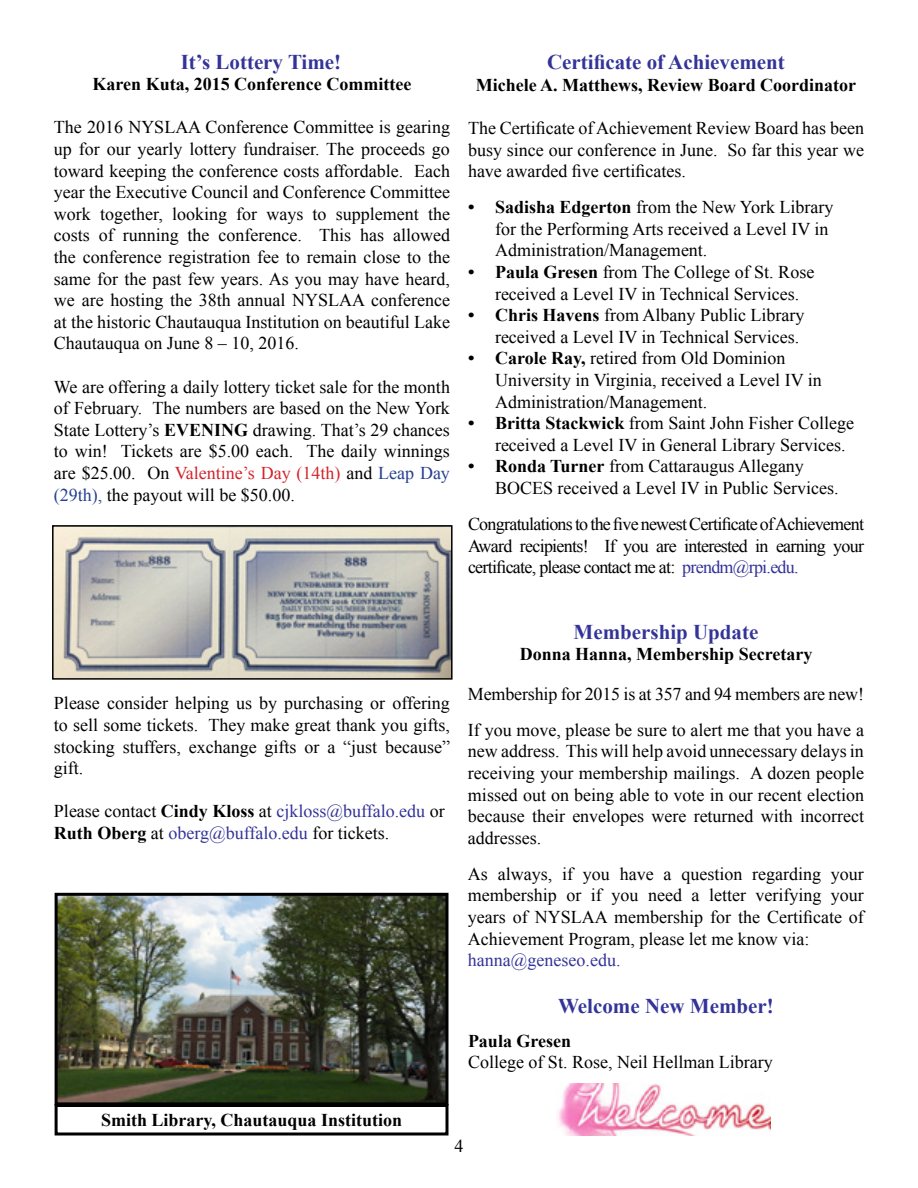
<style>
.page{position:relative;width:918px;height:1188px;background:#fff}
.page>*{position:absolute;margin:0;border:0;box-sizing:border-box;transform-origin:0 0}
.t1{font:700 21px "Times New Roman";color:#339}
.t2{font:18px/21.6px "Times New Roman";color:#000;text-align:justify}
.t3{font:700 18px "Times New Roman";color:#000}
.t4{font:18px/21.6px "Times New Roman";color:#339}
.s1{font-weight:700}
.s2{color:#d2232a}
.s3{color:#25408f}
.s4{color:#339}
.s5{color:#000}
.s6{font-weight:700;color:#000}
</style>
<div class="page">
<img style="left:557px;top:1083px;width:213px;height:53px">
<img style="left:55px;top:528px;width:395px;height:149px">
<div style="left:52px;top:525px;width:401px;height:155px;border:2px solid #000"></div>
<img style="left:59px;top:897px;width:385px;height:204px">
<div style="left:55px;top:893px;width:393px;height:212px;border:3px solid #000"></div>
<div style="left:55px;top:1104px;width:393px;height:32px;border:3px solid #000"></div>
<p class="t1" style="left:181px;top:47px;width:162px">It’s Lottery Time!</p>
<p class="t3" style="left:93px;top:72px;width:320px">Karen Kuta, 2015 Conference Committee</p>
<p class="t2" style="left:54px;top:116px;width:398px">The 2016 NYSLAA Conference Committee is gearing up for our yearly lottery fundraiser. The proceeds go toward keeping the conference costs affordable. Each year the Executive Council and Conference Committee work together, looking for ways to supplement the costs of running the conference. This has allowed the conference registration fee to remain close to the same for the past few years. As you may have heard, we are hosting the 38th annual NYSLAA conference at the historic Chautauqua Institution on beautiful Lake Chautauqua on June 8 – 10, 2016.</p>
<p class="t2" style="left:54px;top:375px;width:398px">We are offering a daily lottery ticket sale for the month of February. The numbers are based on the New York State Lottery’s <span class="s1">EVENING</span> drawing. That’s 29 chances to win! Tickets are $5.00 each. The daily winnings are $25.00. On <span class="s2">Valentine’s Day (14th)</span> and <span class="s3">Leap Day (29th),</span> the payout will be $50.00.</p>
<p class="t1" style="left:547px;top:48px;width:239px">Certificate of Achievement</p>
<p class="t3" style="left:476px;top:72px;width:382px">Michele A. Matthews, Review Board Coordinator</p>
<p class="t2" style="left:468px;top:117px;width:398px">The Certificate of Achievement Review Board has been busy since our conference in June. So far this year we have awarded five certificates.</p>
<p class="t2" style="left:495px;top:196px;width:340px;text-align:left;text-indent:-27px"><span class="s1">• Sadisha Edgerton</span> from the New York Library for the Performing Arts received a Level IV in<br>Administration/Management.</p>
<p class="t2" style="left:495px;top:261px;width:321px;text-indent:-27px"><span class="s1">• Paula Gresen</span> from The College of St. Rose received a Level IV in Technical Services.</p>
<p class="t2" style="left:468px;top:304px;width:338px;text-align:right"><span class="s1">• Chris Havens</span> from Albany Public Library received a Level IV in Technical Services.</p>
<p class="t2" style="left:495px;top:347px;width:328px;text-align:left;text-indent:-27px"><span class="s1">• Carole Ray,</span> retired from Old Dominion<br>University in Virginia, received a Level IV in<br>Administration/Management.</p>
<p class="t2" style="left:495px;top:412px;width:360px;text-indent:-27px"><span class="s1">• Britta Stackwick</span> from Saint John Fisher College received a Level IV in General Library Services.</p>
<p class="t2" style="left:495px;top:455px;width:345px;text-indent:-27px"><span class="s1">• Ronda Turner</span> from Cattaraugus Allegany<br>BOCES received a Level IV in Public Services.</p>
<p class="t2" style="left:468px;top:513px;width:398px">Congratulations to the five newest Certificate of Achievement Award recipients! If you are interested in earning your certificate, please contact me at: <span class="s4">prendm@rpi.edu.</span></p>
<p class="t2" style="left:54px;top:692px;width:398px">Please consider helping us by purchasing or offering to sell some tickets. They make great thank you gifts, stocking stuffers, exchange gifts or a “just because” gift.</p>
<p class="t4" style="left:54px;top:800px;width:392px"><span class="s5">Please contact</span> <span class="s6">Cindy Kloss</span> <span class="s5">at</span> cjkloss@buffalo.edu <span class="s5">or<br></span><span class="s6">Ruth Oberg</span> <span class="s5">at</span> oberg@buffalo.edu <span class="s5">for tickets.</span></p>
<p class="t3" style="left:101px;top:1107px;width:303px">Smith Library, Chautauqua Institution</p>
<p class="t1" style="left:574px;top:617px;width:186px">Membership Update</p>
<p class="t3" style="left:520px;top:642px;width:294px">Donna Hanna, Membership Secretary</p>
<p class="t2" style="left:468px;top:675px;width:398px;line-height:36px">Membership for 2015 is at 357 and 94 members are new!<br>If you move, please be sure to alert me that you have a</p>
<p class="t2" style="left:468px;top:740px;width:398px">new address. This will help avoid unnecessary delays in receiving your membership mailings. A dozen people missed out on being able to vote in our recent election because their envelopes were returned with incorrect addresses.</p>
<p class="t2" style="left:468px;top:863px;width:397px">As always, if you have a question regarding your membership or if you need a letter verifying your years of NYSLAA membership for the Certificate of Achievement Program, please let me know via:</p>
<p class="t4" style="left:468px;top:949px;width:154px">hanna@geneseo.edu.</p>
<p class="t1" style="left:558px;top:991px;width:217px">Welcome New Member!</p>
<p class="t3" style="left:468px;top:1028px;width:105px">Paula Gresen</p>
<p class="t2" style="left:468px;top:1051px;width:306px">College of St. Rose, Neil Hellman Library</p>
<p class="t2" style="left:454px;top:1135px;width:10px">4</p>
</div>
